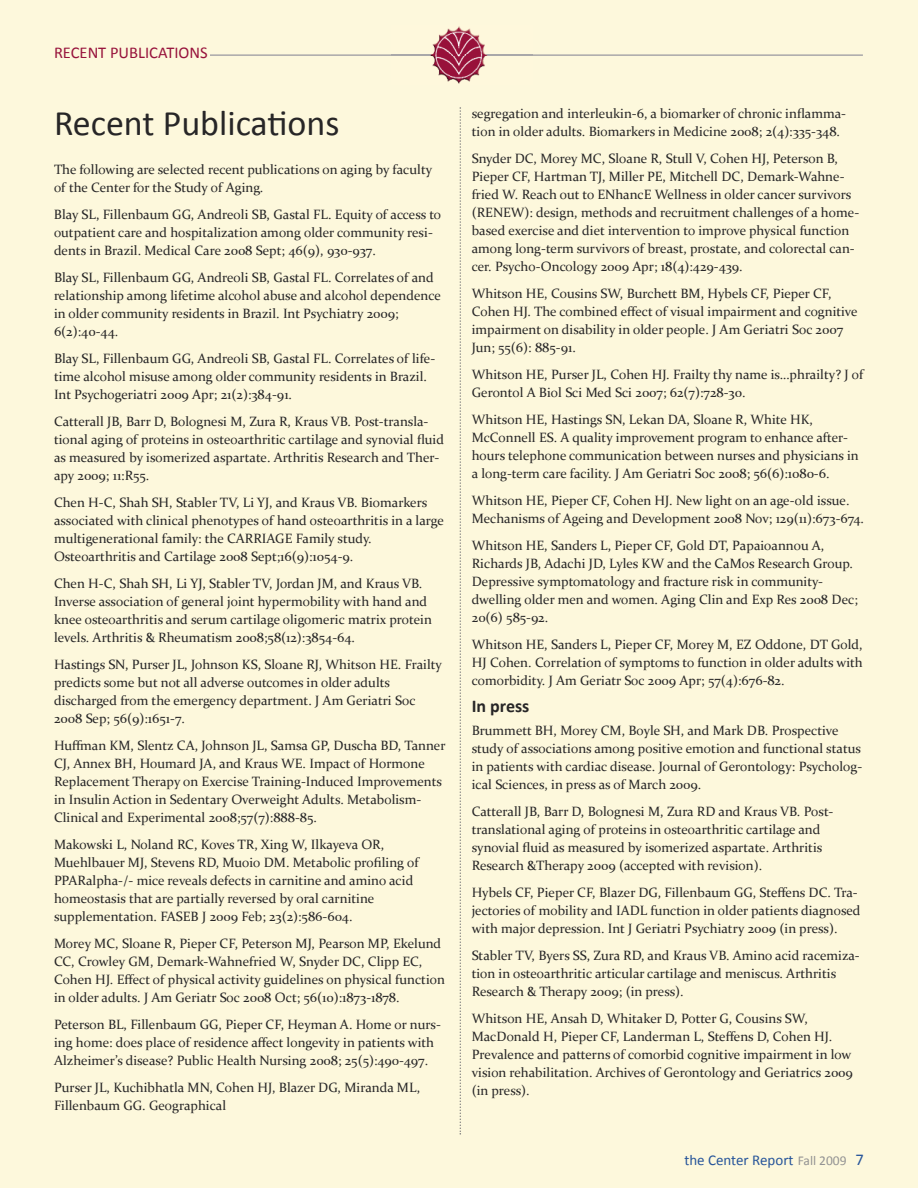
<style>
.page{position:relative;width:918px;height:1188px;background:#fdf8dc}
.page>*{position:absolute;margin:0;border:0;box-sizing:border-box;transform-origin:0 0}
.t1{font:36px "Calibri";color:#272627}
.t2{font:700 18px "Calibri";color:#272627}
.t3{font:16.5px "Calibri";color:#97133c}
.t4{font:15px "Calibri";color:#27559a}
.t5{font:13.5px/18px "Constantia";color:#272627}
.s1{font-size:13.5px;color:#939393}
.s2{font-size:16.5px}
</style>
<div class="page">
<svg style="left:460px;top:107px;width:1px;height:1028px"></svg>
<hr style="left:54px;top:54px;width:809px;height:2px;background:#a9a8a9">
<div style="left:54px;top:46px;width:156px;height:34px;background:#fdf8dc"></div>
<img style="left:430px;top:26px;width:58px;height:58px">
<p class="t3" style="left:54px;top:42px;width:155px">RECENT PUBLICATIONS</p>
<h1 class="t1" style="left:54px;top:101px;width:287px">Recent Publications</h1>
<p class="t5" style="left:54px;top:161px;width:380px">The following are selected recent publications on aging by faculty of the Center for the Study of Aging.</p>
<p class="t5" style="left:54px;top:206px;width:389px">Blay SL, Fillenbaum GG, Andreoli SB, Gastal FL. Equity of access to outpatient care and hospitalization among older community resi&shy;dents in Brazil. Medical Care 2008 Sept; 46(9), 930-937.</p>
<p class="t5" style="left:54px;top:269px;width:388px">Blay SL, Fillenbaum GG, Andreoli SB, Gastal FL. Correlates of and relationship among lifetime alcohol abuse and alcohol dependence in older community residents in Brazil. Int Psychiatry 2009; 6(2):40-44.</p>
<p class="t5" style="left:54px;top:350px;width:383px">Blay SL, Fillenbaum GG, Andreoli SB, Gastal FL. Correlates of life&shy;time alcohol misuse among older community residents in Brazil.<br>Int Psychogeriatri 2009 Apr; 21(2):384-91.</p>
<p class="t5" style="left:54px;top:413px;width:392px">Catterall JB, Barr D, Bolognesi M, Zura R, Kraus VB. Post-transla&shy;tional aging of proteins in osteoarthritic cartilage and synovial fluid as measured by isomerized aspartate. Arthritis Research and Ther&shy;apy 2009; 11:R55.</p>
<p class="t5" style="left:54px;top:494px;width:391px">Chen H-C, Shah SH, Stabler TV, Li YJ, and Kraus VB. Biomarkers associated with clinical phenotypes of hand osteoarthritis in a large multigenerational family: the CARRIAGE Family study.<br>Osteoarthritis and Cartilage 2008 Sept;16(9):1054-9.</p>
<p class="t5" style="left:54px;top:575px;width:379px">Chen H-C, Shah SH, Li YJ, Stabler TV, Jordan JM, and Kraus VB.<br>Inverse association of general joint hypermobility with hand and knee osteoarthritis and serum cartilage oligomeric matrix protein levels. Arthritis &amp; Rheumatism 2008;58(12):3854-64.</p>
<p class="t5" style="left:54px;top:656px;width:390px">Hastings SN, Purser JL, Johnson KS, Sloane RJ, Whitson HE. Frailty predicts some but not all adverse outcomes in older adults discharged from the emergency department. J Am Geriatri Soc 2008 Sep; 56(9):1651-7.</p>
<p class="t5" style="left:54px;top:737px;width:393px">Huffman KM, Slentz CA, Johnson JL, Samsa GP, Duscha BD, Tanner CJ, Annex BH, Houmard JA, and Kraus WE. Impact of Hormone Replacement Therapy on Exercise Training-Induced Improvements in Insulin Action in Sedentary Overweight Adults. Metabolism-Clinical and Experimental 2008;57(7):888-85.</p>
<p class="t5" style="left:54px;top:836px;width:366px">Makowski L, Noland RC, Koves TR, Xing W, Ilkayeva OR, Muehlbauer MJ, Stevens RD, Muoio DM. Metabolic profiling of PPARalpha-/- mice reveals defects in carnitine and amino acid homeostasis that are partially reversed by oral carnitine supplementation. FASEB J 2009 Feb; 23(2):586-604.</p>
<p class="t5" style="left:54px;top:935px;width:392px">Morey MC, Sloane R, Pieper CF, Peterson MJ, Pearson MP, Ekelund CC, Crowley GM, Demark-Wahnefried W, Snyder DC, Clipp EC, Cohen HJ. Effect of physical activity guidelines on physical function in older adults. J Am Geriatr Soc 2008 Oct; 56(10):1873-1878.</p>
<p class="t5" style="left:54px;top:1016px;width:389px">Peterson BL, Fillenbaum GG, Pieper CF, Heyman A. Home or nurs&shy;ing home: does place of residence affect longevity in patients with<br>Alzheimer’s disease? Public Health Nursing 2008; 25(5):490-497.</p>
<p class="t5" style="left:54px;top:1079px;width:368px">Purser JL, Kuchibhatla MN, Cohen HJ, Blazer DG, Miranda ML,<br>Fillenbaum GG. Geographical</p>
<p class="t5" style="left:472px;top:105px;width:376px">segregation and interleukin-6, a biomarker of chronic inflamma&shy;tion in older adults. Biomarkers in Medicine 2008; 2(4):335-348.</p>
<p class="t5" style="left:472px;top:150px;width:389px">Snyder DC, Morey MC, Sloane R, Stull V, Cohen HJ, Peterson B, Pieper CF, Hartman TJ, Miller PE, Mitchell DC, Demark-Wahne&shy;fried W. Reach out to ENhancE Wellness in older cancer survivors (RENEW): design, methods and recruitment challenges of a home&shy;based exercise and diet intervention to improve physical function among long-term survivors of breast, prostate, and colorectal can&shy;cer. Psycho-Oncology 2009 Apr; 18(4):429-439.</p>
<p class="t5" style="left:472px;top:285px;width:387px">Whitson HE, Cousins SW, Burchett BM, Hybels CF, Pieper CF, Cohen HJ. The combined effect of visual impairment and cognitive impairment on disability in older people. J Am Geriatri Soc 2007<br>Jun; 55(6): 885-91.</p>
<p class="t5" style="left:472px;top:366px;width:393px">Whitson HE, Purser JL, Cohen HJ. Frailty thy name is…phrailty? J of<br>Gerontol A Biol Sci Med Sci 2007; 62(7):728-30.</p>
<p class="t5" style="left:472px;top:411px;width:388px">Whitson HE, Hastings SN, Lekan DA, Sloane R, White HK, McConnell ES. A quality improvement program to enhance after&shy;hours telephone communication between nurses and physicians in a long-term care facility. J Am Geriatri Soc 2008; 56(6):1080-6.</p>
<p class="t5" style="left:472px;top:492px;width:394px">Whitson HE, Pieper CF, Cohen HJ. New light on an age-old issue.<br>Mechanisms of Ageing and Development 2008 Nov; 129(11):673-674.</p>
<p class="t5" style="left:472px;top:537px;width:388px">Whitson HE, Sanders L, Pieper CF, Gold DT, Papaioannou A, Richards JB, Adachi JD, Lyles KW and the CaMos Research Group.<br>Depressive symptomatology and fracture risk in community&shy;dwelling older men and women. Aging Clin and Exp Res 2008 Dec; 20(6) 585-92.</p>
<p class="t5" style="left:472px;top:636px;width:392px;text-align:justify">Whitson HE, Sanders L, Pieper CF, Morey M, EZ Oddone, DT Gold, HJ Cohen. Correlation of symptoms to function in older adults with comorbidity. J Am Geriatr Soc 2009 Apr; 57(4):676-82.</p>
<h2 class="t2" style="left:472px;top:695px;width:59px">In press</h2>
<p class="t5" style="left:472px;top:721px;width:392px">Brummett BH, Morey CM, Boyle SH, and Mark DB. Prospective study of associations among positive emotion and functional status in patients with cardiac disease. Journal of Gerontology: Psycholog&shy;ical Sciences, in press as of March 2009.</p>
<p class="t5" style="left:472px;top:802px;width:363px">Catterall JB, Barr D, Bolognesi M, Zura RD and Kraus VB. Post&shy;translational aging of proteins in osteoarthritic cartilage and synovial fluid as measured by isomerized aspartate. Arthritis Research &amp;Therapy 2009 (accepted with revision).</p>
<p class="t5" style="left:472px;top:883px;width:390px">Hybels CF, Pieper CF, Blazer DG, Fillenbaum GG, Steffens DC. Tra&shy;jectories of mobility and IADL function in older patients diagnosed with major depression. Int J Geriatri Psychiatry 2009 (in press).</p>
<p class="t5" style="left:472px;top:946px;width:390px">Stabler TV, Byers SS, Zura RD, and Kraus VB. Amino acid racemiza&shy;tion in osteoarthritic articular cartilage and meniscus. Arthritis<br>Research &amp; Therapy 2009; (in press).</p>
<p class="t5" style="left:472px;top:1009px;width:383px">Whitson HE, Ansah D, Whitaker D, Potter G, Cousins SW, MacDonald H, Pieper CF, Landerman L, Steffens D, Cohen HJ.<br>Prevalence and patterns of comorbid cognitive impairment in low vision rehabilitation. Archives of Gerontology and Geriatrics 2009 (in press).</p>
<p class="t4" style="left:684px;top:1150px;width:181px">the Center Report <span class="s1">Fall 2009</span> <span class="s2">7</span></p>
</div>
